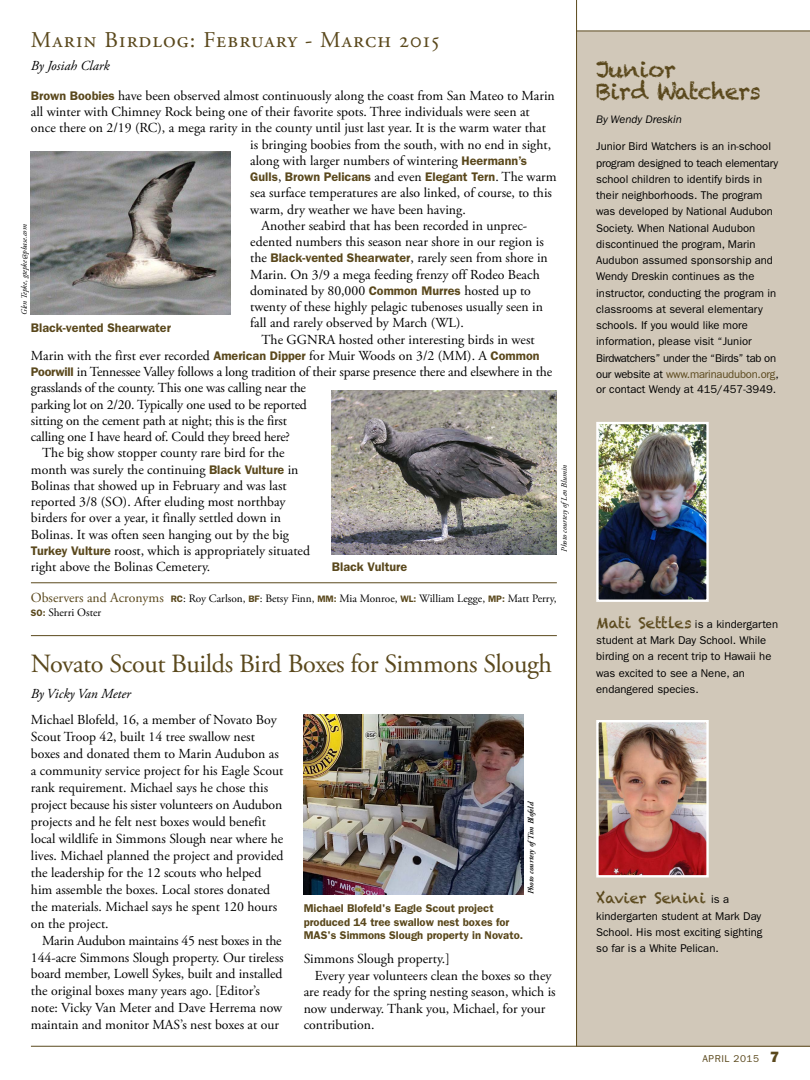
<style>
.page{position:relative;width:810px;height:1080px;background:#fff}
.page>*{position:absolute;margin:0;border:0;box-sizing:border-box;transform-origin:0 0}
.t1{font:26.25px "Adobe Garamond Pro";letter-spacing:-.015em;color:#5a481c}
.t2{font:22.5px "Adobe Garamond Regular SC";letter-spacing:.05em;color:#5a481c}
.t3{font:22.5px/22.5px "Chalkduster";letter-spacing:-.02em;color:#5a481c}
.t4{font:15px "Chalkduster";color:#5a481c}
.t5{font:13.75px/17px "Adobe Garamond Pro";color:#000}
.t6{font:italic 13.75px "Adobe Garamond Pro";color:#000}
.t7{font:600 12.5px "ITC Franklin Gothic Std";color:#5a481c}
.t8{font:11.25px/16.2px "ITC Franklin Gothic Std";color:#000}
.t9{font:11.25px/13.8px "Adobe Garamond Pro";color:#000}
.t10{font:600 11.25px/13.8px "ITC Franklin Gothic Std";color:#5a481c}
.t11{font:italic 11.25px "ITC Franklin Gothic Std";color:#000}
.t12{font:10px "ITC Franklin Gothic Std";letter-spacing:.05em;color:#5a481c}
.t13{font:italic 8.12px "Adobe Garamond Pro";letter-spacing:-.005em;color:#000}
.t14{font:italic 600 8.12px "Adobe Garamond Pro";color:#000}
.s1{font-family:"ITC Franklin Gothic Std";font-weight:600;font-size:12.5px;color:#5a481c}
.s2{font-family:"Adobe Garamond Pro";font-weight:400;font-size:13.75px;color:#000}
.s3{font-size:13.75px;color:#5a481c}
.s4{font-family:"ITC Franklin Gothic Std";font-weight:600;font-size:9.38px;color:#5a481c}
.s5{font-style:inherit}
.s6{color:#5a481c}
.s7{font-family:"Chalkduster";font-size:15px;color:#5a481c}
.s8{font-family:"ITC Franklin Gothic Std";font-size:11.25px;color:#000}
.s9{font-family:"ITC Franklin Gothic Std Hvy";font-size:15px}
</style>
<div class="page">
<div style="left:577px;top:31px;width:233px;height:1015px;background:#d1c8b9"></div>
<hr style="left:577px;top:31px;width:233px;height:1px;background:#5a481c">
<img style="left:599px;top:425px;width:107px;height:174px">
<div style="left:596px;top:422px;width:113px;height:180px;border:2px solid #fff"></div>
<img style="left:599px;top:723px;width:107px;height:151px">
<div style="left:596px;top:720px;width:113px;height:157px;border:2px solid #fff"></div>
<hr style="left:576px;top:0;width:1px;height:1046px;background:#5a481c">
<hr style="left:31px;top:1046px;width:779px;height:1px;background:#5a481c">
<hr style="left:31px;top:582px;width:526px;height:1px;background:#5a481c">
<img style="left:332px;top:391px;width:225px;height:163px">
<img style="left:31px;top:152px;width:200px;height:163px">
<hr style="left:31px;top:635px;width:526px;height:1px;background:#5a481c">
<img style="left:304px;top:714px;width:219px;height:180px">
<h2 class="t2" style="left:31px;top:28px;width:410px">Marin Birdlog: February - March 2015</h2>
<p class="t6" style="left:31px;top:57px;width:80px">By Josiah Clark</p>
<p class="t5" style="left:31px;top:88px;width:525px"><span class="s1">Brown Boobies</span> have been observed almost continuously along the coast from San Mateo to Marin</p>
<p class="t5" style="left:31px;top:104px;width:500px">all winter with Chimney Rock being one of their favorite spots. Three individuals were seen at</p>
<p class="t5" style="left:31px;top:120px;width:517px">once there on 2/19 (RC), a mega rarity in the county until just last year. It is the warm water that</p>
<p class="t5" style="left:250px;top:136px;width:302px">is bringing boobies from the south, with no end in sight,</p>
<p class="t5" style="left:250px;top:153px;width:278px">along with larger numbers of wintering <span class="s1">Heermann’s</span></p>
<p class="t7" style="left:250px;top:170px;width:308px">Gulls<span class="s2">,</span> Brown Pelicans <span class="s2">and even</span> Elegant Tern<span class="s2">. The warm</span></p>
<p class="t5" style="left:250px;top:185px;width:303px">sea surface temperatures are also linked, of course, to this</p>
<p class="t5" style="left:250px;top:201px;width:217px">warm, dry weather we have been having.</p>
<p class="t5" style="left:262px;top:218px;width:267px">Another seabird that has been recorded in unprec-</p>
<p class="t5" style="left:250px;top:234px;width:295px">edented numbers this season near shore in our region is</p>
<p class="t5" style="left:250px;top:250px;width:299px">the <span class="s1">Black-vented Shearwater</span>, rarely seen from shore in</p>
<p class="t5" style="left:250px;top:266px;width:291px">Marin. On 3/9 a mega feeding frenzy off Rodeo Beach</p>
<p class="t5" style="left:250px;top:283px;width:282px">dominated by 80,000 <span class="s1">Common Murres</span> hosted up to</p>
<p class="t5" style="left:250px;top:299px;width:294px">twenty of these highly pelagic tubenoses usually seen in</p>
<p class="t5" style="left:250px;top:315px;width:215px">fall and rarely observed by March (WL).</p>
<p class="t5" style="left:262px;top:331px;width:275px">The GGNRA hosted other interesting birds in west</p>
<p class="t5" style="left:31px;top:348px;width:510px">Marin with the first ever recorded <span class="s1">American Dipper</span> for Muir Woods on 3/2 (MM). A <span class="s1">Common</span></p>
<p class="t5" style="left:31px;top:364px;width:523px"><span class="s1">Poorwill</span> in Tennessee Valley follows a long tradition of their sparse presence there and elsewhere in the</p>
<p class="t5" style="left:31px;top:380px;width:277px">grasslands of the county. This one was calling near the</p>
<p class="t5" style="left:31px;top:396px;width:277px">parking lot on 2/20. Typically one used to be reported</p>
<p class="t5" style="left:31px;top:413px;width:258px">sitting on the cement path at night; this is the first</p>
<p class="t5" style="left:31px;top:429px;width:261px">calling one I have heard of. Could they breed here?</p>
<p class="t5" style="left:42px;top:445px;width:244px">The big show stopper county rare bird for the</p>
<p class="t5" style="left:31px;top:461px;width:269px">month was surely the continuing <span class="s1">Black Vulture</span> in</p>
<p class="t5" style="left:31px;top:478px;width:257px">Bolinas that showed up in February and was last</p>
<p class="t5" style="left:31px;top:494px;width:256px">reported 3/8 (SO). After eluding most northbay</p>
<p class="t5" style="left:31px;top:510px;width:251px">birders for over a year, it finally settled down in</p>
<p class="t5" style="left:31px;top:526px;width:260px">Bolinas. It was often seen hanging out by the big</p>
<p class="t5" style="left:31px;top:543px;width:281px"><span class="s1">Turkey Vulture</span> roost, which is appropriately situated</p>
<p class="t5" style="left:31px;top:559px;width:181px">right above the Bolinas Cemetery.</p>
<p class="t9" style="left:31px;top:592px;width:527px"><span class="s3">Observers and Acronyms</span> <span class="s4">RC</span>: Roy Carlson, <span class="s4">BF</span>: Betsy Finn, <span class="s4">MM:</span> Mia Monroe, <span class="s4">WL:</span> William Legge, <span class="s4">MP:</span> Matt Perry,<br><span class="s4">SO:</span> Sherri Oster</p>
<p class="t13" style="left:20px;top:315px;width:92px;rotate:-90deg">Glen Tepke, gtepke@pbase.com</p>
<p class="t7" style="left:31px;top:320px;width:141px">Black-vented Shearwater</p>
<p class="t13" style="left:559px;top:552px;width:89px;rotate:-90deg">Photo courtesy ofLen Blumin</p>
<p class="t7" style="left:332px;top:559px;width:77px">Black Vulture</p>
<h1 class="t1" style="left:31px;top:647px;width:522px">Novato Scout Builds Bird Boxes for Simmons Slough</h1>
<p class="t6" style="left:31px;top:685px;width:102px">By Vicky Van Meter</p>
<p class="t5" style="left:31px;top:712px;width:254px">Michael Blofeld, 16, a member of Novato Boy Scout Troop 42, built 14 tree swallow nest boxes and donated them to Marin Audubon as a community service project for his Eagle Scout rank requirement. Michael says he chose this project because his sister volunteers on Audubon projects and he felt nest boxes would benefit local wildlife in Simmons Slough near where he lives. Michael planned the project and provided the leadership for the 12 scouts who helped him assemble the boxes. Local stores donated the materials. Michael says he spent 120 hours on the project.</p>
<p class="t5" style="left:31px;top:932px;width:254px;text-indent:11px">Marin Audubon maintains 45 nest boxes in the 144-acre Simmons Slough property. Our tireless board member, Lowell Sykes, built and installed the original boxes many years ago. [Editor’s note: Vicky Van Meter and Dave Herrema now maintain and monitor MAS’s nest boxes at our</p>
<p class="t14" style="left:526px;top:894px;width:94px;rotate:-90deg">Photo courtesy ofTim Blofeld</p>
<p class="t10" style="left:304px;top:901px;width:221px">Michael Blofeld's Eagle Scout project produced 14 tree swallow nest boxes for<br>MAS's Simmons Slough property in Novato.</p>
<p class="t5" style="left:304px;top:951px;width:147px">Simmons Slough property.]</p>
<p class="t5" style="left:315px;top:967px;width:238px">Every year volunteers clean the boxes so they</p>
<p class="t5" style="left:304px;top:984px;width:253px">are ready for the spring nesting season, which is</p>
<p class="t5" style="left:304px;top:1000px;width:243px">now underway. Thank you, Michael, for your</p>
<p class="t5" style="left:304px;top:1017px;width:72px">contribution.</p>
<h2 class="t3" style="left:596px;top:58px;width:166px">Junior<br>Bird Watchers</h2>
<p class="t11" style="left:596px;top:113px;width:87px"><span class="s5">B</span>y Wendy Dreskin</p>
<p class="t8" style="left:596px;top:139px;width:184px">Junior Bird Watchers is an in-school program designed to teach elementary school children to identify birds in their neighborhoods. The program was developed by National Audubon Society. When National Audubon discontinued the program, Marin Audubon assumed sponsorship and Wendy Dreskin continues as the instructor, conducting the program in classrooms at several elementary schools. If you would like more information, please visit “Junior Birdwatchers” under the “Birds” tab on our website at <span class="s6">www.marinaudubon.org</span>,</p>
<p class="t8" style="left:596px;top:381px;width:181px">or contact Wendy at 415/457-3949.</p>
<p class="t8" style="left:596px;top:616px;width:183px"><span class="s7">Mati Settles</span> is a kindergarten student at Mark Day School. While birding on a recent trip to Hawaii he was excited to see a Nene, an endangered species.</p>
<p class="t4" style="left:596px;top:890px;width:134px">Xavier Senini <span class="s8">is a</span></p>
<p class="t8" style="left:596px;top:908px;width:168px;text-align:justify">kindergarten student at Mark Day School. His most exciting sighting so far is a White Pelican.</p>
<p class="t12" style="left:703px;top:1053px;width:78px">APRIL 2015 <span class="s9">7</span></p>
</div>
